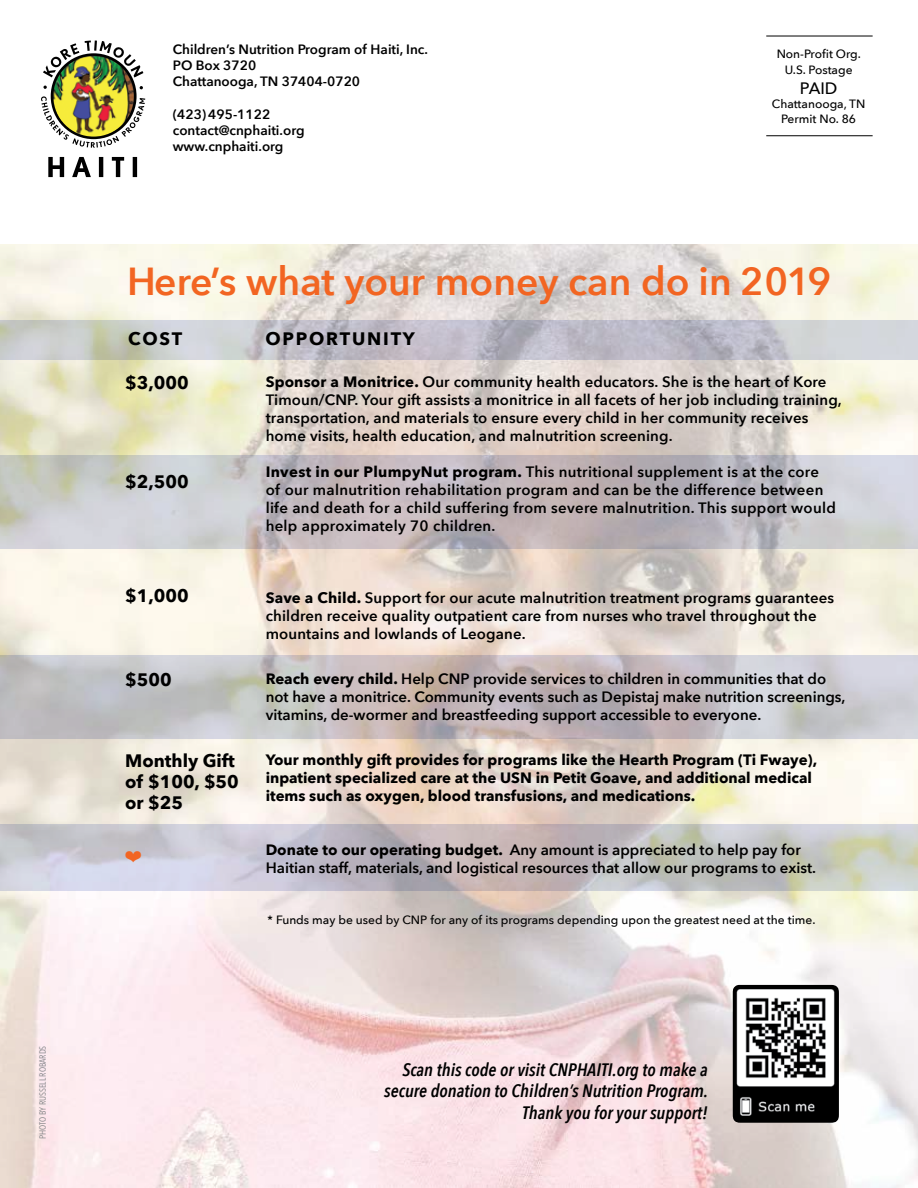
<style>
.page{position:relative;width:918px;height:1188px;background:#fff}
.page>*{position:absolute;margin:0;border:0;box-sizing:border-box;transform-origin:0 0}
.t1{font:600 39px "Avenir Next";color:#f26522}
.t2{font:italic 600 18px/21.6px "Avenir Next Condensed";color:#000;text-align:right}
.t3{font:700 18px/21px "Avenir Next";color:#000}
.t4{font:700 18px "Avenir Next";letter-spacing:.1em;color:#000}
.t5{font:500 16.5px "Avenir Next";color:#000}
.t6{font:600 15px/18px "Avenir Next";letter-spacing:.01em;color:#000}
.t7{font:700 15px/18px "Avenir Next";color:#000}
.t8{font:600 13.5px/16.2px "Avenir Next";color:#000}
.t9{font:500 12px/16.5px "Avenir Next";color:#000;text-align:center}
.t10{font:9px "Avenir Next Condensed";color:#808285}
.s1{font-weight:700}
</style>
<div class="page">
<img style="left:0;top:244px;width:918px;height:944px">
<hr style="left:766px;top:36px;width:107px;height:1px;background:#000">
<hr style="left:766px;top:135px;width:107px;height:1px;background:#000">
<svg style="left:0;top:320px;width:918px;height:40px;background:#c3c3c9"></svg>
<svg style="left:0;top:455px;width:918px;height:94px;background:#c4bfc3"></svg>
<svg style="left:0;top:655px;width:918px;height:83px;background:#c4bfc2"></svg>
<svg style="left:0;top:824px;width:918px;height:67px;background:#c5c2c6"></svg>
<svg style="left:48px;top:157px;width:89px;height:20px"></svg>
<img style="left:52px;top:55px;width:83px;height:83px;border-radius:42px">
<svg style="left:41px;top:96px;width:104px;height:52px"></svg>
<img style="left:43px;top:41px;width:100px;height:49px">
<img style="left:733px;top:985px;width:106px;height:138px">
<svg style="left:126px;top:851px;width:15px;height:12px"></svg>
<p class="t10" style="left:37px;top:1139px;width:95px;rotate:-90deg">PHOTO BY RUSSELL ROBARDS</p>
<p class="t8" style="left:173px;top:41px;width:257px">Children’s Nutrition Program of Haiti, Inc.<br>PO Box 3720<br>Chattanooga, TN 37404-0720</p>
<p class="t8" style="left:173px;top:106px;width:133px">(423) 495-1122 contact@cnphaiti.org www.cnphaiti.org</p>
<p class="t9" style="left:777px;top:45px;width:86px">Non-Profit Org.<br>U.S. Postage</p>
<p class="t5" style="left:800px;top:78px;width:39px">PAID</p>
<p class="t9" style="left:772px;top:97px;width:95px;line-height:14.4px">Chattanooga, TN<br>Permit No. 86</p>
<h1 class="t1" style="left:127px;top:258px;width:706px">Here’s what your money can do in 2019</h1>
<p class="t3" style="left:128px;top:328px;width:55px">COST</p>
<p class="t4" style="left:265px;top:328px;width:151px">OPPORTUNITY</p>
<p class="t3" style="left:125px;top:372px;width:65px">$3,000</p>
<p class="t3" style="left:125px;top:471px;width:65px">$2,500</p>
<p class="t3" style="left:125px;top:585px;width:65px">$1,000</p>
<p class="t3" style="left:125px;top:669px;width:48px">$500</p>
<p class="t3" style="left:125px;top:750px;width:115px">Monthly Gift of $100, $50 or $25</p>
<p class="t6" style="left:266px;top:373px;width:578px"><span class="s1">Sponsor a Monitrice.</span> Our community health educators. She is the heart of Kore Timoun/CNP. Your gift assists a monitrice in all facets of her job including training, transportation, and materials to ensure every child in her community receives home visits, health education, and malnutrition screening.</p>
<p class="t6" style="left:266px;top:463px;width:572px"><span class="s1">Invest in our PlumpyNut program.</span> This nutritional supplement is at the core of our malnutrition rehabilitation program and can be the difference between life and death for a child suffering from severe malnutrition. This support would help approximately 70 children.</p>
<p class="t6" style="left:266px;top:589px;width:570px"><span class="s1">Save a Child.</span> Support for our acute malnutrition treatment programs guarantees children receive quality outpatient care from nurses who travel throughout the mountains and lowlands of Leogane.</p>
<p class="t6" style="left:266px;top:670px;width:581px"><span class="s1">Reach every child.</span> Help CNP provide services to children in communities that do not have a monitrice. Community events such as Depistaj make nutrition screenings, vitamins, de-wormer and breastfeeding support accessible to everyone.</p>
<p class="t7" style="left:266px;top:751px;width:553px">Your monthly gift provides for programs like the Hearth Program (Ti Fwaye), inpatient specialized care at the USN in Petit Goave, and additional medical items such as oxygen, blood transfusions, and medications.</p>
<p class="t6" style="left:266px;top:841px;width:552px"><span class="s1">Donate to our operating budget.</span> Any amount is appreciated to help pay for<br>Haitian staff, materials, and logistical resources that allow our programs to exist.</p>
<p class="t9" style="left:268px;top:912px;width:549px">* Funds may be used by CNP for any of its programs depending upon the greatest need at the time.</p>
<p class="t2" style="left:384px;top:1059px;width:325px">Scan this code or visit CNPHAITI.org to make a secure donation to Children’s Nutrition Program.<br>Thank you for your support!</p>
</div>
